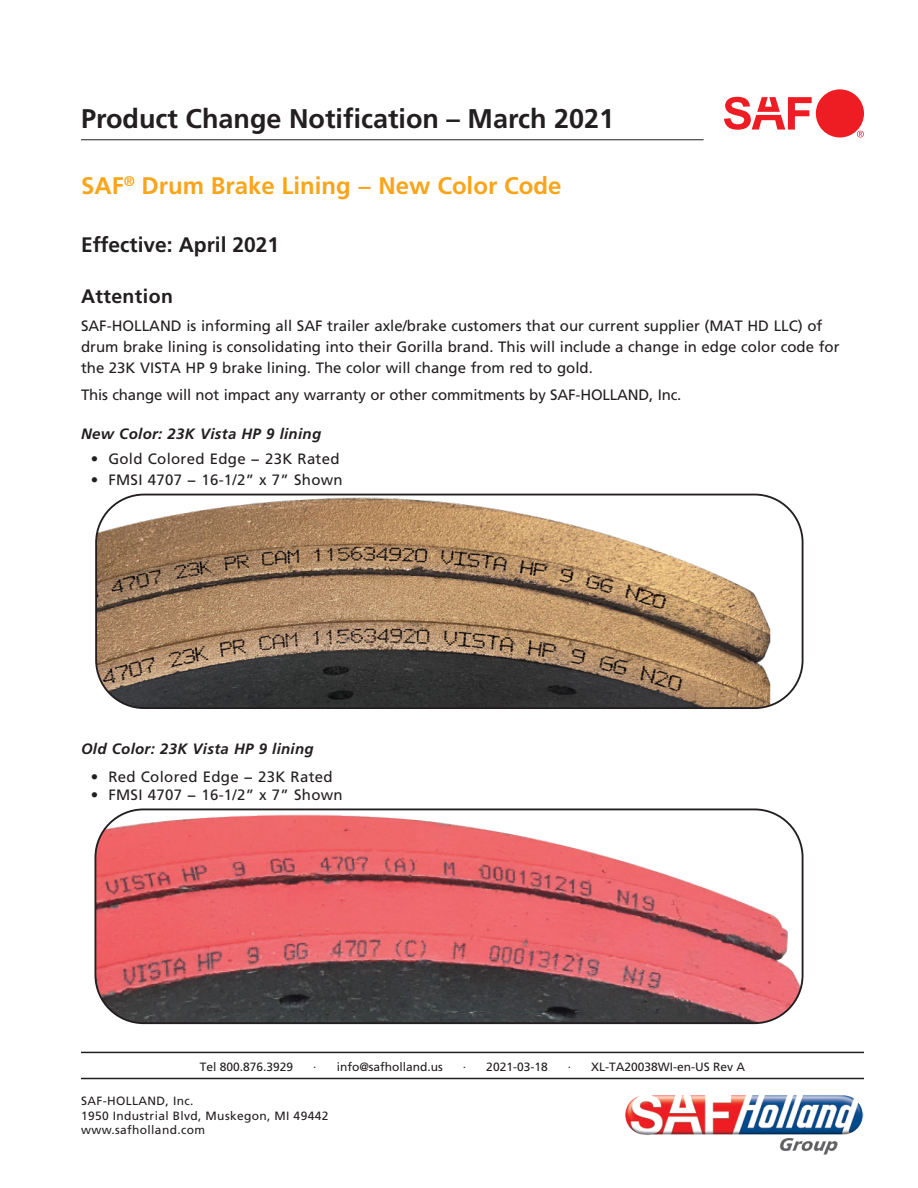
<style>
.page{position:relative;width:918px;height:1188px;background:#fff}
.page>*{position:absolute;margin:0;border:0;box-sizing:border-box;transform-origin:0 0}
.t1{font:700 27px "Frutiger";color:#231f20}
.t2{font:700 24px "Frutiger";color:#f9a51b}
.t3{font:700 21px "Frutiger";color:#231f20}
.t4{font:700 19.5px "Frutiger";letter-spacing:.02em;color:#231f20}
.t5{font:15px/21px "Frutiger";color:#231f20}
.t6{font:15px "Frutiger LT Std";letter-spacing:.02em;color:#231f20}
.t7{font:italic 700 15px "Frutiger LT Std";letter-spacing:.02em;color:#231f20}
.t8{font:12px/14.4px "Frutiger";letter-spacing:.03em;color:#231f20}
.t9{font:12px "Frutiger";color:#231f20}
.s1{font-family:"Frutiger LT Std";font-weight:400}
</style>
<div class="page">
<hr style="left:81px;top:139px;width:623px;height:1px;background:#231f20">
<div style="left:816px;top:89px;width:48px;height:49px;background:#ee1d23;border-radius:50%"></div>
<svg style="left:724px;top:97px;width:88px;height:33px"></svg>
<svg style="left:857px;top:131px;width:7px;height:7px"></svg>
<img style="left:625px;top:1095px;width:239px;height:60px">
<hr style="left:81px;top:1052px;width:783px;height:1px;background:#231f20">
<hr style="left:81px;top:1078px;width:783px;height:1px;background:#231f20">
<img style="left:95px;top:809px;width:706px;height:214px">
<div style="left:95px;top:809px;width:709px;height:215px;border:2px solid #231f20;border-radius:48px"></div>
<img style="left:96px;top:495px;width:674px;height:213px">
<div style="left:95px;top:494px;width:709px;height:215px;border:2px solid #231f20;border-radius:48px"></div>
<h1 class="t1" style="left:81px;top:103px;width:535px">Product Change Notification – March 2021</h1>
<h2 class="t2" style="left:81px;top:171px;width:482px">SAF<sup>®</sup> Drum Brake Lining <span class="s1">−</span> New Color Code</h2>
<h3 class="t3" style="left:81px;top:233px;width:200px">Effective: April 2021</h3>
<h3 class="t4" style="left:81px;top:285px;width:93px">Attention</h3>
<p class="t5" style="left:81px;top:315px;width:760px">SAF-HOLLAND is informing all SAF trailer axle/brake customers that our current supplier (MAT HD LLC) of drum brake lining is consolidating into their Gorilla brand. This will include a change in edge color code for the 23K VISTA HP 9 brake lining. The color will change from red to gold.</p>
<p class="t5" style="left:81px;top:385px;width:602px">This change will not impact any warranty or other commitments by SAF-HOLLAND, Inc.</p>
<p class="t7" style="left:81px;top:425px;width:242px">New Color: 23K Vista HP 9 lining</p>
<p class="t6" style="left:91px;top:450px;width:250px">• Gold Colored Edge − 23K Rated</p>
<p class="t6" style="left:91px;top:471px;width:254px">• FMSI 4707 − 16-1/2” x 7” Shown</p>
<p class="t7" style="left:81px;top:740px;width:234px">Old Color: 23K Vista HP 9 lining</p>
<p class="t6" style="left:91px;top:768px;width:243px">• Red Colored Edge − 23K Rated</p>
<p class="t6" style="left:91px;top:786px;width:254px">• FMSI 4707 − 16-1/2” x 7” Shown</p>
<p class="t9" style="left:200px;top:1060px;width:95px">Tel 800.876.3929</p>
<p class="t9" style="left:313px;top:1060px;width:131px">· info@safholland.us</p>
<p class="t8" style="left:463px;top:1060px;width:86px">· 2021-03-18</p>
<p class="t9" style="left:568px;top:1060px;width:179px">· XL-TA20038WI-en-US Rev A</p>
<p class="t8" style="left:81px;top:1094px;width:249px">SAF-HOLLAND, Inc.<br>1950 Industrial Blvd, Muskegon, MI 49442 www.safholland.com</p>
</div>
